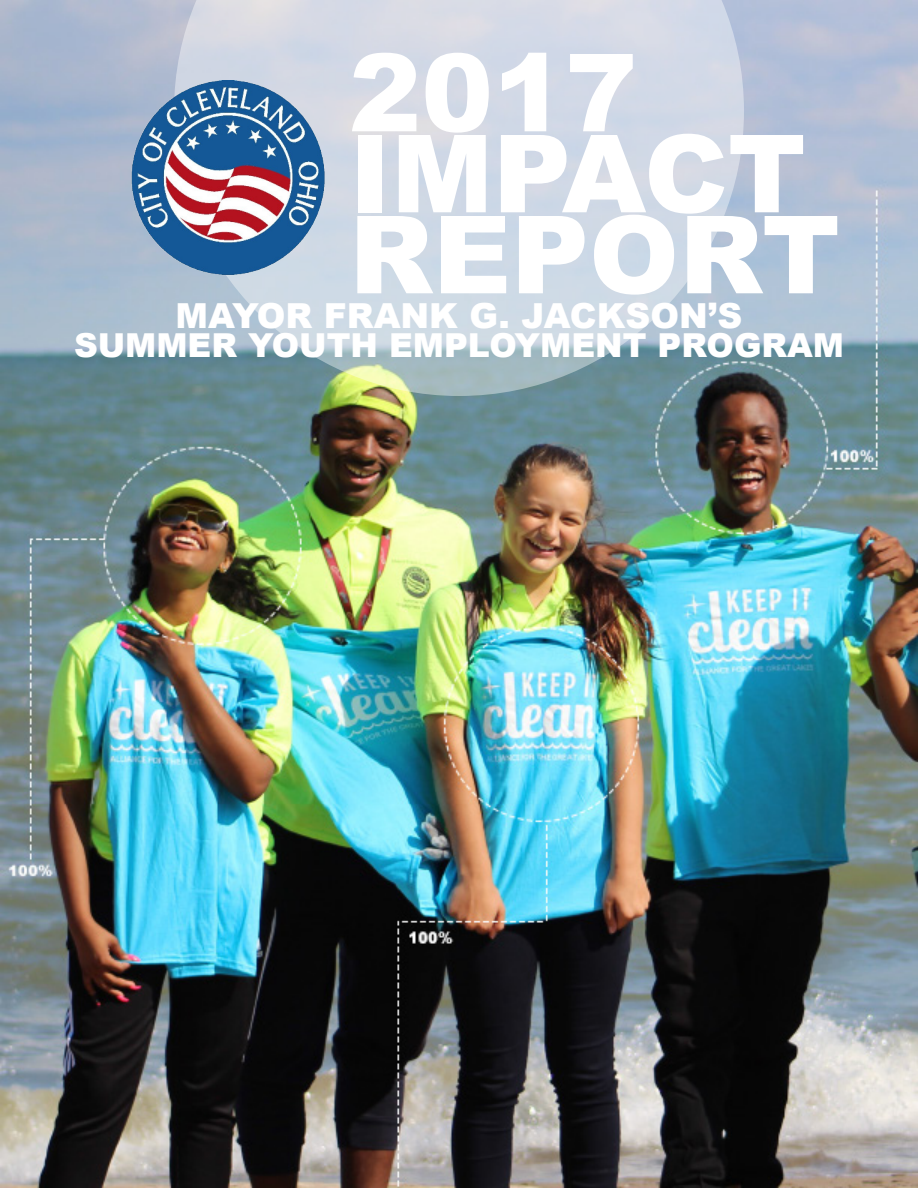
<style>
.page{position:relative;width:918px;height:1188px;background:#fff}
.page>*{position:absolute;margin:0;border:0;box-sizing:border-box;transform-origin:0 0}
.t1{font:900 108px/81px "Arial";color:#fff}
.t2{font:900 34.5px "Arial";color:#fff}
.t3{font:900 33px "Arial";color:#fff}
</style>
<div class="page">
<img style="left:0;top:0;width:918px;height:1188px">
<svg style="left:174px;top:0;width:570px;height:396px;fill:#cfd9e5"></svg>
<img style="left:63px;top:80px;width:330px;height:200px">
<h1 class="t1" style="left:349px;top:48px;width:458px">2017<br>IMPACT</h1>
<h1 class="t1" style="left:349px;top:210px;width:492px">REPORT</h1>
<p class="t3" style="left:74px;top:321px;width:772px">SUMMER YOUTH EMPLOYMENT PROGRAM</p>
<p class="t2" style="left:176px;top:290px;width:568px">MAYOR FRANK G. JACKSON’S</p>
</div>
